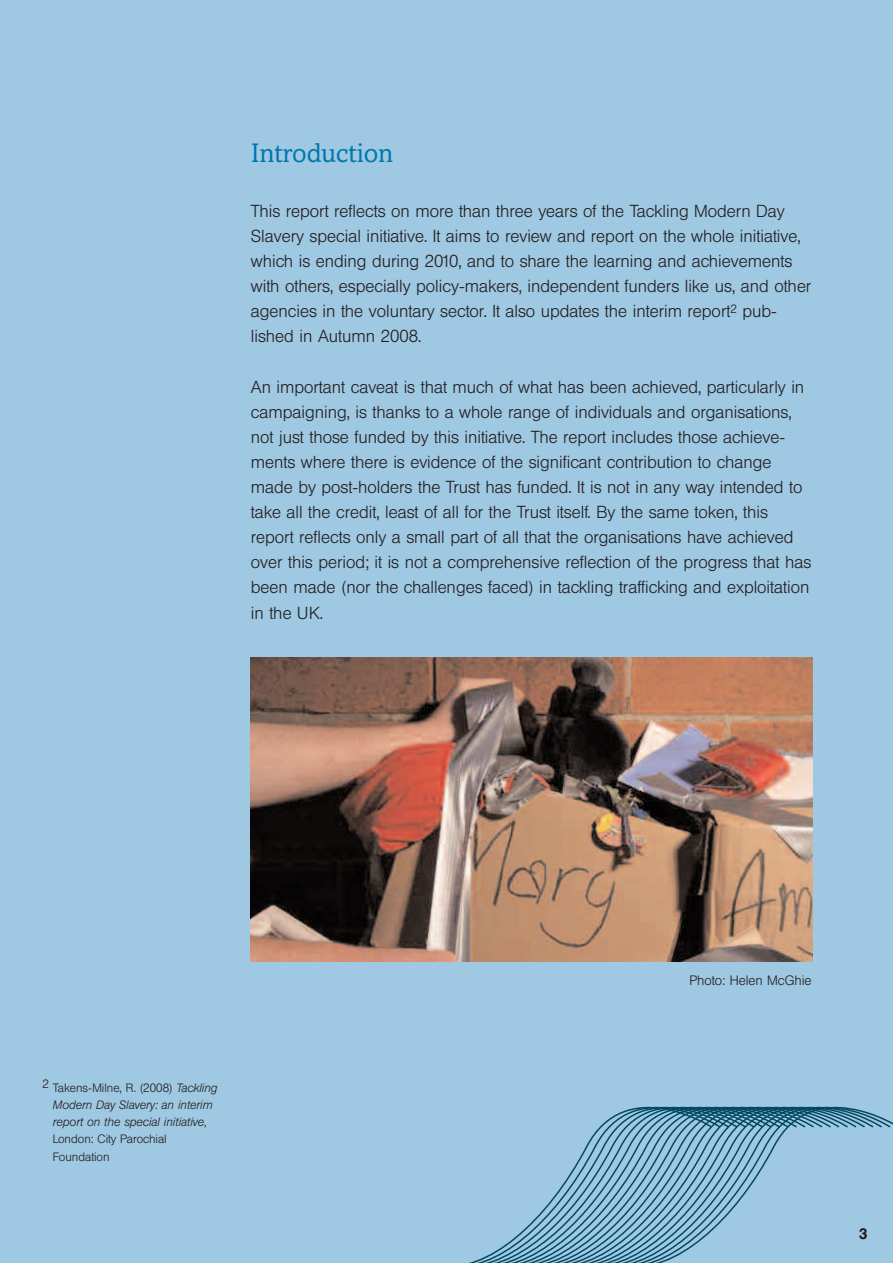
<style>
.page{position:relative;width:893px;height:1263px;background:#9fc8e2}
.page>*{position:absolute;margin:0;border:0;box-sizing:border-box;transform-origin:0 0}
.t1{font:27px "Amasis";color:#0078ae}
.t2{font:300 17.25px/25.2px "Helvetica BQ";color:#231f20}
.t3{font:500 15px "Helvetica BQ";color:#231f20}
.t4{font:300 13.5px "Helvetica BQ";color:#231f20}
.t5{font:italic 300 12px/17.2px "Helvetica BQ";color:#231f20}
.s1{font-style:normal}
</style>
<div class="page">
<img style="left:251px;top:657px;width:561px;height:305px">
<svg style="left:539px;top:1204px;width:9px;height:59px"></svg>
<svg style="left:548px;top:1194px;width:8px;height:69px"></svg>
<svg style="left:556px;top:1181px;width:9px;height:82px"></svg>
<svg style="left:565px;top:1169px;width:8px;height:94px"></svg>
<svg style="left:573px;top:1154px;width:9px;height:109px"></svg>
<svg style="left:582px;top:1140px;width:8px;height:123px"></svg>
<svg style="left:590px;top:1128px;width:9px;height:135px"></svg>
<svg style="left:599px;top:1120px;width:8px;height:143px"></svg>
<svg style="left:607px;top:1114px;width:9px;height:149px"></svg>
<svg style="left:616px;top:1111px;width:8px;height:152px"></svg>
<svg style="left:624px;top:1106px;width:269px;height:157px"></svg>
<h1 class="t1" style="left:251px;top:137px;width:144px">Introduction</h1>
<p class="t2" style="left:251px;top:198px;width:562px">This report reflects on more than three years of the Tackling Modern Day Slavery special initiative. It aims to review and report on the whole initiative, which is ending during 2010, and to share the learning and achievements with others, especially policy-makers, independent funders like us, and other agencies in the voluntary sector. It also updates the interim report<sup>2</sup> pub&shy;lished in Autumn 2008.</p>
<p class="t2" style="left:251px;top:374px;width:562px">An important caveat is that much of what has been achieved, particularly in campaigning, is thanks to a whole range of individuals and organisations, not just those funded by this initiative. The report includes those achieve&shy;ments where there is evidence of the significant contribution to change made by post-holders the Trust has funded. It is not in any way intended to take all the credit, least of all for the Trust itself. By the same token, this report reflects only a small part of all that the organisations have achieved over this period; it is not a comprehensive reflection of the progress that has been made (nor the challenges faced) in tackling trafficking and exploitation in the UK.</p>
<p class="t5" style="left:53px;top:1079px;width:166px;text-indent:-10px"><sup>2</sup> <span class="s1">Takens-Milne, R. (2008)</span> Tackling<br>Modern Day Slavery: an interim report on the special initiative<span class="s1">,<br>London: City Parochial<br>Foundation</span></p>
<p class="t4" style="left:690px;top:973px;width:124px">Photo: Helen McGhie</p>
<p class="t3" style="left:859px;top:1225px;width:10px">3</p>
</div>
